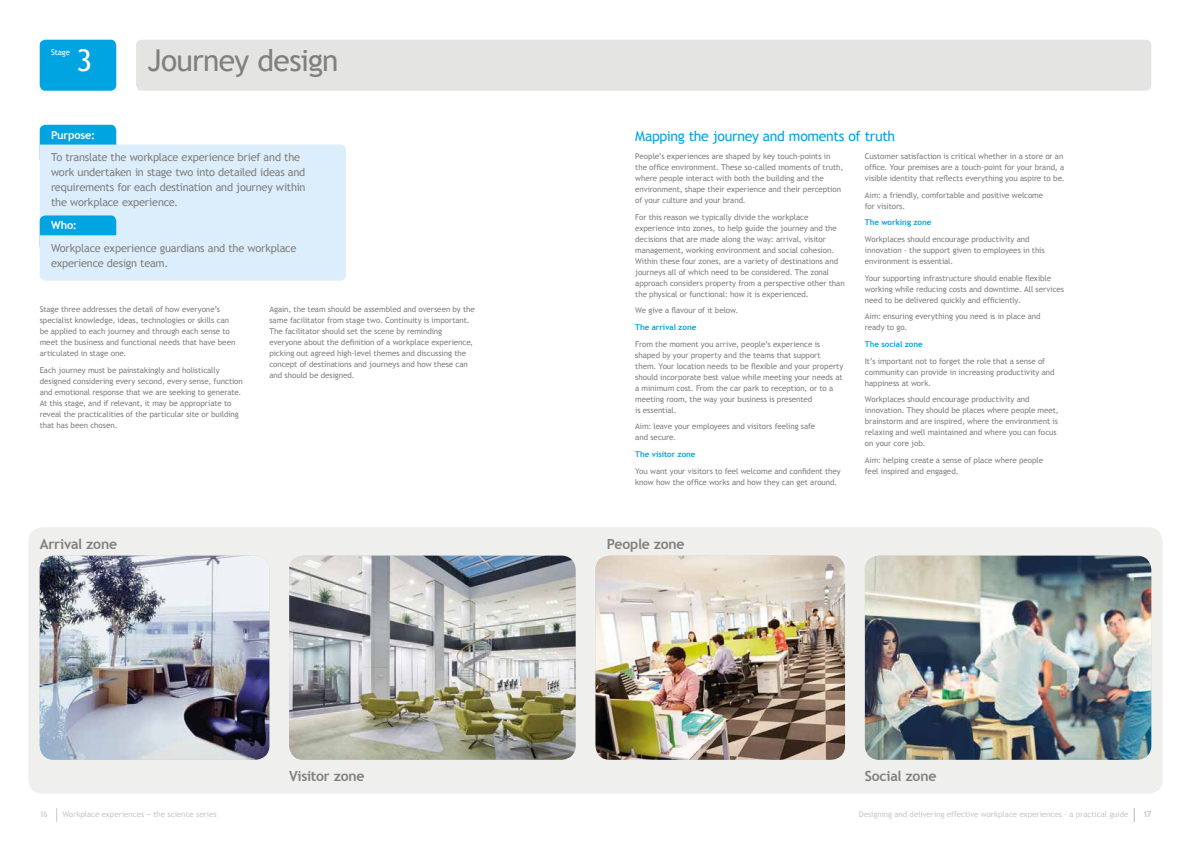
<style>
.page{position:relative;width:1191px;height:842px;background:#fff}
.page>*{position:absolute;margin:0;border:0;box-sizing:border-box;transform-origin:0 0}
.t1{font:30px "Trebuchet MS";letter-spacing:-.025em;color:#818080}
.t2{font:30px "Trebuchet MS";color:#fff}
.t3{font:700 14px "Trebuchet MS";letter-spacing:-.02em;color:#818080}
.t4{font:14px "Trebuchet MS";letter-spacing:-.02em;color:#00a4e1}
.t5{font:11px/15px "Trebuchet MS";letter-spacing:-.02em;color:#818080}
.t6{font:700 11px "Trebuchet MS";letter-spacing:-.01em;color:#fff}
.t7{font:8px/11px "Trebuchet MS";letter-spacing:-.005em;color:#818080}
.t8{font:8px "Trebuchet MS";letter-spacing:-.005em;color:#c8c8c6}
.t9{font:700 8px "Trebuchet MS";color:#00a4e1}
.t10{font:8px "Trebuchet MS";letter-spacing:-.01em;color:#fff}
.s1{font-family:"Trebuchet";font-weight:700;font-style:italic}
</style>
<div class="page">
<svg style="left:56px;top:808px;width:1px;height:14px"></svg>
<div style="left:28px;top:527px;width:1134px;height:267px;background:#efefee;border-radius:14px"></div>
<svg style="left:1134px;top:808px;width:1px;height:14px"></svg>
<img style="left:40px;top:556px;width:229px;height:204px">
<img style="left:289px;top:556px;width:286px;height:204px">
<img style="left:595px;top:556px;width:250px;height:204px">
<img style="left:865px;top:556px;width:286px;height:204px">
<div style="left:136px;top:40px;width:1015px;height:51px;background:#e4e4e3;border-radius:6px"></div>
<div style="left:40px;top:40px;width:76px;height:51px;background:#00a4e1;border-radius:6px"></div>
<div style="left:40px;top:125px;width:76px;height:39px;background:#00a4e1;border-radius:6px"></div>
<div style="left:40px;top:145px;width:306px;height:136px;background:#dceefb"></div>
<p class="t10" style="left:51px;top:48px;width:21px">Stage</p>
<h1 class="t2" style="left:77px;top:42px;width:17px">3</h1>
<h1 class="t1" style="left:147px;top:42px;width:193px">Journey design</h1>
<h3 class="t6" style="left:51px;top:128px;width:46px">Purpose:</h3>
<h2 class="t4" style="left:635px;top:128px;width:261px">Mapping the journey and moments of truth</h2>
<h3 class="t5" style="left:51px;top:150px;width:256px">To translate the workplace experience brief and the work undertaken in stage two into detailed ideas and requirements for each destination and journey within the workplace experience.</h3>
<h3 class="t6" style="left:51px;top:218px;width:27px">Who:</h3>
<h3 class="t5" style="left:51px;top:241px;width:247px">Workplace experience guardians and the workplace experience design team.</h3>
<p class="t7" style="left:635px;top:151px;width:210px">People’s experiences are shaped by key touch-points in the office environment. These so-called moments of truth, where people interact with both the building and the environment, shape their experience and their perception of your culture and your brand.</p>
<p class="t7" style="left:635px;top:211px;width:211px">For this reason we typically divide the workplace experience into zones, to help guide the journey and the decisions that are made along the way: arrival, visitor management, working environment and social cohesion.<br>Within these four zones, are a variety of destinations and journeys all of which need to be considered. The zonal approach considers property from a perspective other than the physical or functional: how it is experienced.</p>
<p class="t7" style="left:635px;top:305px;width:105px">We give a flavour of it below.</p>
<p class="t9" style="left:635px;top:322px;width:63px">The arrival zone</p>
<p class="t7" style="left:635px;top:338px;width:210px">From the moment you arrive, people’s experience is shaped by your property and the teams that support them. Your location needs to be flexible and your property should incorporate best value while meeting your needs at a minimum cost. From the car park to reception, or to a meeting room, the way your business is presented<br>is essential.</p>
<p class="t7" style="left:635px;top:421px;width:182px">Aim: leave your employees and visitors feeling safe and secure.</p>
<p class="t9" style="left:635px;top:449px;width:62px">The visitor zone</p>
<p class="t7" style="left:635px;top:465px;width:207px">You want your visitors to feel welcome and confident they know how the office works and how they can get around.</p>
<p class="t7" style="left:865px;top:151px;width:201px">Customer satisfaction is critical whether in a store or an office. Your premises are a touch-point for your brand, a visible identity that reflects everything you aspire to be.</p>
<p class="t7" style="left:865px;top:189px;width:180px">Aim: a friendly, comfortable and positive welcome for visitors.</p>
<p class="t9" style="left:865px;top:217px;width:68px">The working zone</p>
<p class="t7" style="left:865px;top:234px;width:181px">Workplaces should encourage productivity and innovation - the support given to employees in this environment is essential.</p>
<p class="t7" style="left:865px;top:272px;width:201px">Your supporting infrastructure should enable flexible working while reducing costs and downtime. All services need to be delivered quickly and efficiently.</p>
<p class="t7" style="left:865px;top:311px;width:177px">Aim: ensuring everything you need is in place and ready to go.</p>
<p class="t9" style="left:865px;top:339px;width:59px">The social zone</p>
<p class="t7" style="left:865px;top:355px;width:191px">It’s important not to forget the role that a sense of community can provide in increasing productivity and happiness at work.</p>
<p class="t7" style="left:865px;top:394px;width:195px">Workplaces should encourage productivity and innovation. They should be places where people meet, brainstorm and are inspired, where the environment is relaxing and well maintained and where you can focus on your core job.</p>
<p class="t7" style="left:865px;top:455px;width:180px">Aim: helping create a sense of place where people feel inspired and engaged.</p>
<p class="t7" style="left:40px;top:304px;width:197px">Stage three addresses the detail of how everyone’s specialist knowledge, ideas, technologies or skills can be applied to each journey and through each sense to meet the business and functional needs that have been articulated in stage one.</p>
<p class="t7" style="left:40px;top:364px;width:205px">Each journey must be painstakingly and holistically designed considering every second, every sense, function and emotional response that we are seeking to generate.<br>At this stage, and if relevant, it may be appropriate to reveal the practicalities of the particular site or building that has been chosen.</p>
<p class="t7" style="left:269px;top:304px;width:207px">Again, the team should be assembled and overseen by the same facilitator from stage two. Continuity is important.<br>The facilitator should set the scene by reminding everyone about the definition of a workplace experience, picking out agreed high-level themes and discussing the concept of destinations and journeys and how these can and should be designed.</p>
<h2 class="t3" style="left:40px;top:535px;width:79px">Arrival zone</h2>
<h2 class="t3" style="left:289px;top:768px;width:77px">Visitor zone</h2>
<h2 class="t3" style="left:607px;top:535px;width:79px">People zone</h2>
<h2 class="t3" style="left:865px;top:768px;width:73px">Social zone</h2>
<p class="t8" style="left:40px;top:809px;width:9px">16</p>
<p class="t8" style="left:62px;top:809px;width:156px">Workplace experiences <span class="s1">−</span> the science series</p>
<p class="t8" style="left:859px;top:809px;width:271px">Designing and delivering effective workplace experiences – a practical guide</p>
<p class="t8" style="left:1143px;top:809px;width:9px">17</p>
</div>
